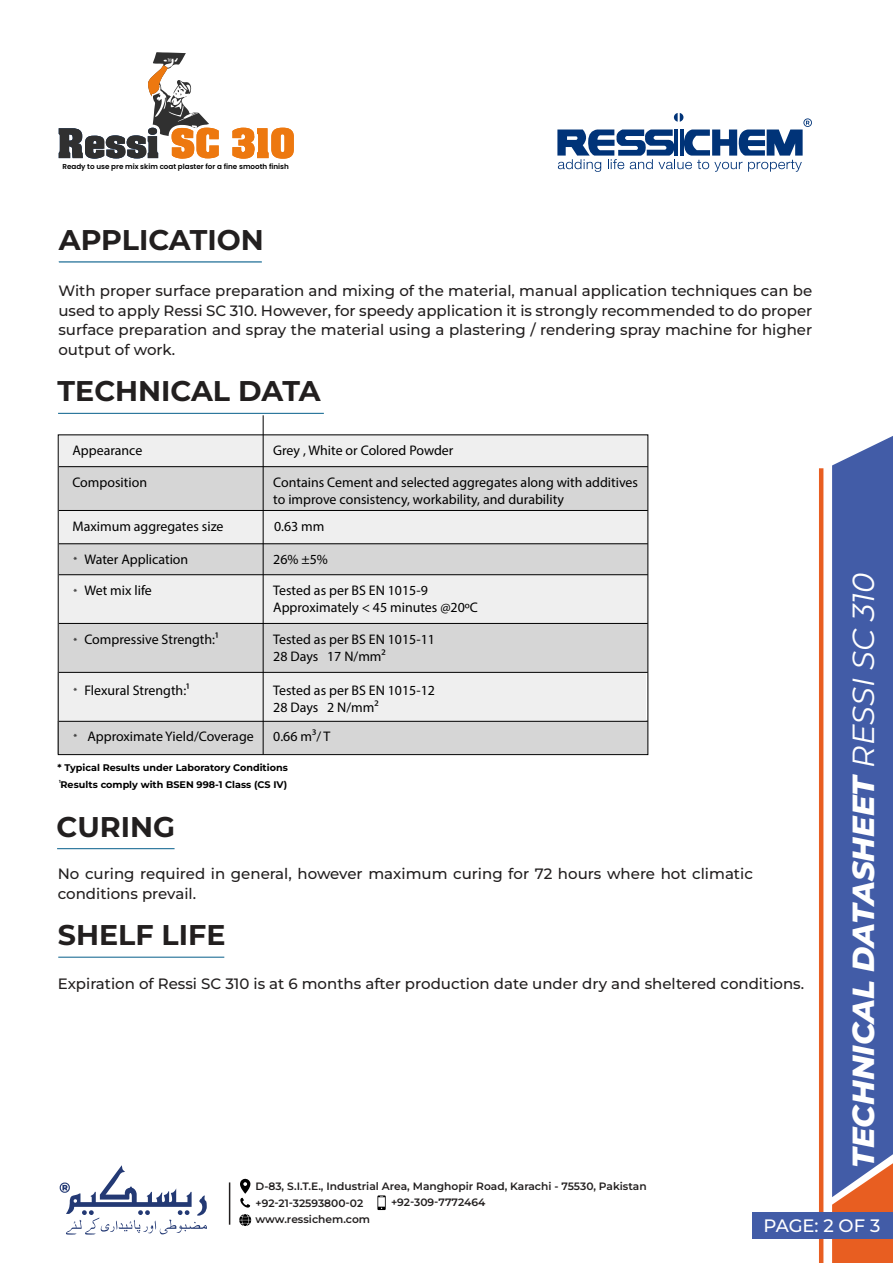
<style>
.page{position:relative;width:893px;height:1263px;background:#fff}
.page>*{position:absolute;margin:0;border:0;box-sizing:border-box;transform-origin:0 0}
.t1{font:italic 800 30.6px "Montserrat";color:#fff}
.t2{font:700 28.5px "Montserrat";color:#221f1f}
.t3{font:500 18px "Montserrat";letter-spacing:-.005em;color:#fff}
.t4{font:500 15px/19.5px "Montserrat";color:#221f1f;text-align:justify}
.t5{font:13.95px/16.6px "Myriad Pro";color:#000}
.t6{font:600 10.65px/16.6px "Montserrat";color:#221f1f}
.t7{font:700 9.6px/17px "Montserrat";color:#000;text-align:center}
.t8{font:9px "Myriad Pro";color:#000}
.t9{font:600 7.2px "Poppins";color:#000}
.t10{font:700 4.35px "Montserrat";color:#000}
.s1{font-weight:400}
</style>
<div class="page">
<hr style="left:59px;top:262px;width:203px;height:1px;background:#065f8b">
<div style="left:832px;top:1197px;width:61px;height:66px;background:#e85e21"></div>
<div style="left:832px;top:436px;width:61px;height:761px;background:#425ca7"></div>
<hr style="left:819px;top:468px;width:4px;height:795px;background:#e85e21">
<div style="left:753px;top:1212px;width:140px;height:26px;background:#425ca7"></div>
<hr style="left:229px;top:1182px;width:1px;height:43px;background:#221f1f">
<svg style="left:239px;top:1214px;width:12px;height:12px"></svg>
<svg style="left:240px;top:1178px;width:11px;height:29px"></svg>
<hr style="left:58px;top:957px;width:166px;height:1px;background:#065f8b">
<hr style="left:57px;top:848px;width:118px;height:1px;background:#065f8b">
<hr style="left:58px;top:413px;width:266px;height:1px;background:#065f8b">
<div style="left:59px;top:435px;width:589px;height:32px;background:#efefef"></div>
<div style="left:58px;top:720px;width:590px;height:34px;background:#d6d6d6"></div>
<div style="left:59px;top:467px;width:589px;height:43px;background:#d6d6d6"></div>
<div style="left:59px;top:510px;width:589px;height:34px;background:#efefef"></div>
<div style="left:59px;top:544px;width:589px;height:31px;background:#d6d6d6"></div>
<div style="left:59px;top:575px;width:589px;height:49px;background:#efefef"></div>
<div style="left:59px;top:623px;width:589px;height:49px;background:#d6d6d6"></div>
<div style="left:58px;top:672px;width:588px;height:49px;background:#efefef"></div>
<hr style="left:263px;top:415px;width:1px;height:340px;background:#000">
<hr style="left:59px;top:466px;width:589px;height:1px;background:#000">
<hr style="left:59px;top:510px;width:589px;height:1px;background:#000">
<hr style="left:59px;top:543px;width:589px;height:1px;background:#000">
<hr style="left:59px;top:574px;width:589px;height:1px;background:#000">
<hr style="left:59px;top:623px;width:589px;height:1px;background:#000">
<hr style="left:59px;top:672px;width:589px;height:1px;background:#000">
<hr style="left:59px;top:721px;width:589px;height:1px;background:#000">
<svg style="left:377px;top:1195px;width:9px;height:15px"></svg>
<svg style="left:60px;top:1165px;width:147px;height:69px"></svg>
<svg style="left:557px;top:113px;width:255px;height:59px"></svg>
<hr style="left:675px;top:129px;width:3px;height:27px;background:#003378">
<hr style="left:680px;top:129px;width:3px;height:27px;background:#003378">
<svg style="left:58px;top:52px;width:161px;height:107px"></svg>
<svg style="left:232px;top:127px;width:62px;height:32px"></svg>
<p class="t9" style="left:62px;top:162px;width:228px">Ready to use pre mix skim coat plaster for a fine smooth finish</p>
<h2 class="t2" style="left:59px;top:220px;width:206px">APPLICATION</h2>
<p class="t4" style="left:58px;top:281px;width:755px">With proper surface preparation and mixing of the material, manual application techniques can be used to apply Ressi SC 310. However, for speedy application it is strongly recommended to do proper surface preparation and spray the material using a plastering / rendering spray machine for higher output of work.</p>
<h2 class="t2" style="left:58px;top:370px;width:265px">TECHNICAL DATA</h2>
<p class="t5" style="left:72px;top:441px;width:72px">Appearance</p>
<p class="t5" style="left:273px;top:441px;width:182px">Grey , White or Colored Powder</p>
<p class="t5" style="left:72px;top:474px;width:76px">Composition</p>
<p class="t5" style="left:273px;top:474px;width:366px">Contains Cement and selected aggregates along with additives to improve consistency, workability, and durability</p>
<p class="t5" style="left:72px;top:518px;width:153px">Maximum aggregates size</p>
<p class="t5" style="left:274px;top:518px;width:52px">0.63 mm</p>
<p class="t5" style="left:84px;top:551px;width:105px">Water Application</p>
<p class="t5" style="left:273px;top:551px;width:56px">26% ±5%</p>
<p class="t8" style="left:73px;top:554px;width:5px">*</p>
<p class="t8" style="left:73px;top:586px;width:5px">*</p>
<p class="t5" style="left:84px;top:582px;width:69px">Wet mix life</p>
<p class="t5" style="left:273px;top:582px;width:206px">Tested as per BS EN 1015-9<br>Approximately &lt; 45 minutes @20ºC</p>
<p class="t5" style="left:84px;top:631px;width:136px">Compressive Strength:¹</p>
<p class="t5" style="left:84px;top:682px;width:107px">Flexural Strength:¹</p>
<p class="t5" style="left:87px;top:728px;width:168px">Approximate Yield/Coverage</p>
<p class="t5" style="left:273px;top:631px;width:163px">Tested as per BS EN 1015-11<br>28 Days 17 N/mm²</p>
<p class="t5" style="left:273px;top:682px;width:163px">Tested as per BS EN 1015-12<br>28 Days 2 N/mm²</p>
<p class="t8" style="left:73px;top:635px;width:5px">*</p>
<p class="t8" style="left:73px;top:685px;width:5px">*</p>
<p class="t5" style="left:273px;top:728px;width:59px">0.66 m³/ T</p>
<p class="t8" style="left:73px;top:731px;width:5px">*</p>
<p class="t7" style="left:58px;top:758px;width:232px">* Typical Results under Laboratory Conditions<br>Results comply with BSEN 998-1 Class (CS IV)</p>
<p class="t10" style="left:59px;top:778px;width:3px">1</p>
<h2 class="t2" style="left:57px;top:806px;width:120px">CURING</h2>
<p class="t4" style="left:58px;top:864px;width:697px">No curing required in general, however maximum curing for 72 hours where hot climatic conditions prevail.</p>
<h2 class="t2" style="left:58px;top:914px;width:169px">SHELF LIFE</h2>
<p class="t4" style="left:58px;top:973px;width:748px">Expiration of Ressi SC 310 is at 6 months after production date under dry and sheltered conditions.</p>
<h1 class="t1" style="left:841px;top:1167px;width:596px;rotate:-90deg">TECHNICAL DATASHEET <span class="s1">RESSI SC 310</span></h1>
<p class="t6" style="left:255px;top:1177px;width:393px">D-83, S.I.T.E., Industrial Area, Manghopir Road, Karachi - 75530, Pakistan +92-21-32593800-02<br>www.ressichem.com</p>
<p class="t6" style="left:391px;top:1193px;width:96px">+92-309-7772464</p>
<p class="t3" style="left:763px;top:1213px;width:118px">PAGE: 2 OF 3</p>
</div>
